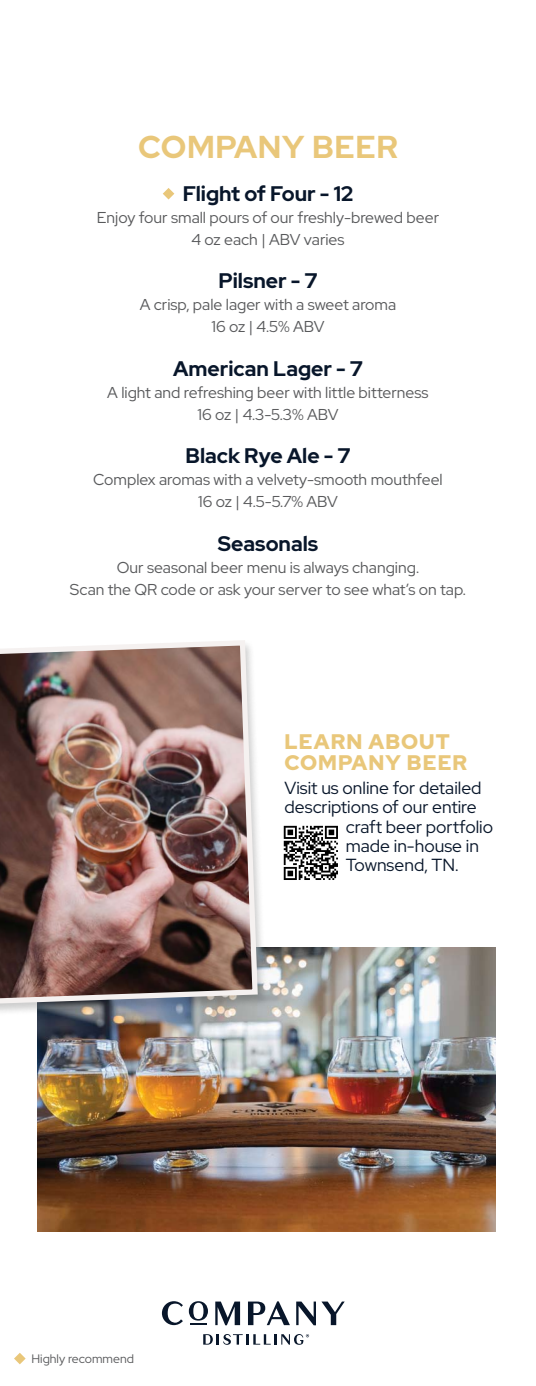
<style>
.page{position:relative;width:536px;height:1386px;background:#fff}
.page>*{position:absolute;margin:0;border:0;box-sizing:border-box;transform-origin:0 0}
.t1{font:700 31.5px "Red Hat Display";letter-spacing:.02em;color:#e9c77a}
.t2{font:700 21px "Red Hat Display";color:#08162a}
.t3{font:900 21px/21px "Red Hat Display";letter-spacing:.05em;color:#e9c77a}
.t4{font:17.5px "Red Hat Display";color:#08162a}
.t5{font:15.75px/21.9px "Red Hat Display";color:#58595b;text-align:center}
.t6{font:12.25px "Red Hat Display";color:#58595b}
</style>
<div class="page">
<svg style="left:284px;top:826px;width:54px;height:54px"></svg>
<svg style="left:163px;top:188px;width:11px;height:12px"></svg>
<svg style="left:189px;top:1301px;width:19px;height:24px"></svg>
<svg style="left:215px;top:1302px;width:25px;height:23px"></svg>
<svg style="left:248px;top:1301px;width:42px;height:24px"></svg>
<svg style="left:296px;top:1302px;width:48px;height:23px"></svg>
<svg style="left:162px;top:1301px;width:21px;height:24px"></svg>
<svg style="left:203px;top:1334px;width:106px;height:11px"></svg>
<svg style="left:14px;top:1353px;width:12px;height:11px"></svg>
<img style="left:37px;top:948px;width:458px;height:283px">
<div style="left:0;top:639px;width:267px;height:378px;background:#000;opacity:.2"></div>
<img style="left:0;top:639px;width:260px;height:368px">
<h1 class="t1" style="left:138px;top:126px;width:261px">COMPANY BEER</h1>
<h2 class="t2" style="left:183px;top:180px;width:172px">Flight of Four - 12</h2>
<p class="t5" style="left:97px;top:206px;width:343px">Enjoy four small pours of our freshly-brewed beer<br>4 oz each | ABV varies</p>
<h2 class="t2" style="left:218px;top:267px;width:100px">Pilsner - 7</h2>
<p class="t5" style="left:140px;top:294px;width:258px">A crisp, pale lager with a sweet aroma<br>16 oz | 4.5% ABV</p>
<h2 class="t2" style="left:173px;top:355px;width:191px">American Lager - 7</h2>
<p class="t5" style="left:107px;top:381px;width:323px">A light and refreshing beer with little bitterness<br>16 oz | 4.3-5.3% ABV</p>
<h2 class="t2" style="left:185px;top:442px;width:166px">Black Rye Ale - 7</h2>
<p class="t5" style="left:93px;top:469px;width:351px">Complex aromas with a velvety-smooth mouthfeel<br>16 oz | 4.5-5.7% ABV</p>
<h2 class="t2" style="left:218px;top:530px;width:102px">Seasonals</h2>
<p class="t5" style="left:70px;top:556px;width:397px">Our seasonal beer menu is always changing.<br>Scan the QR code or ask your server to see what’s on tap.</p>
<h2 class="t3" style="left:284px;top:731px;width:184px">LEARN ABOUT<br>COMPANY BEER</h2>
<p class="t4" style="left:284px;top:777px;width:198px">Visit us online for detailed</p>
<p class="t4" style="left:284px;top:796px;width:193px">descriptions of our entire</p>
<p class="t4" style="left:345px;top:815px;width:149px">craft beer portfolio</p>
<p class="t4" style="left:345px;top:834px;width:135px">made in-house in</p>
<p class="t4" style="left:345px;top:854px;width:114px">Townsend, TN.</p>
<p class="t6" style="left:32px;top:1351px;width:104px">Highly recommend</p>
</div>
